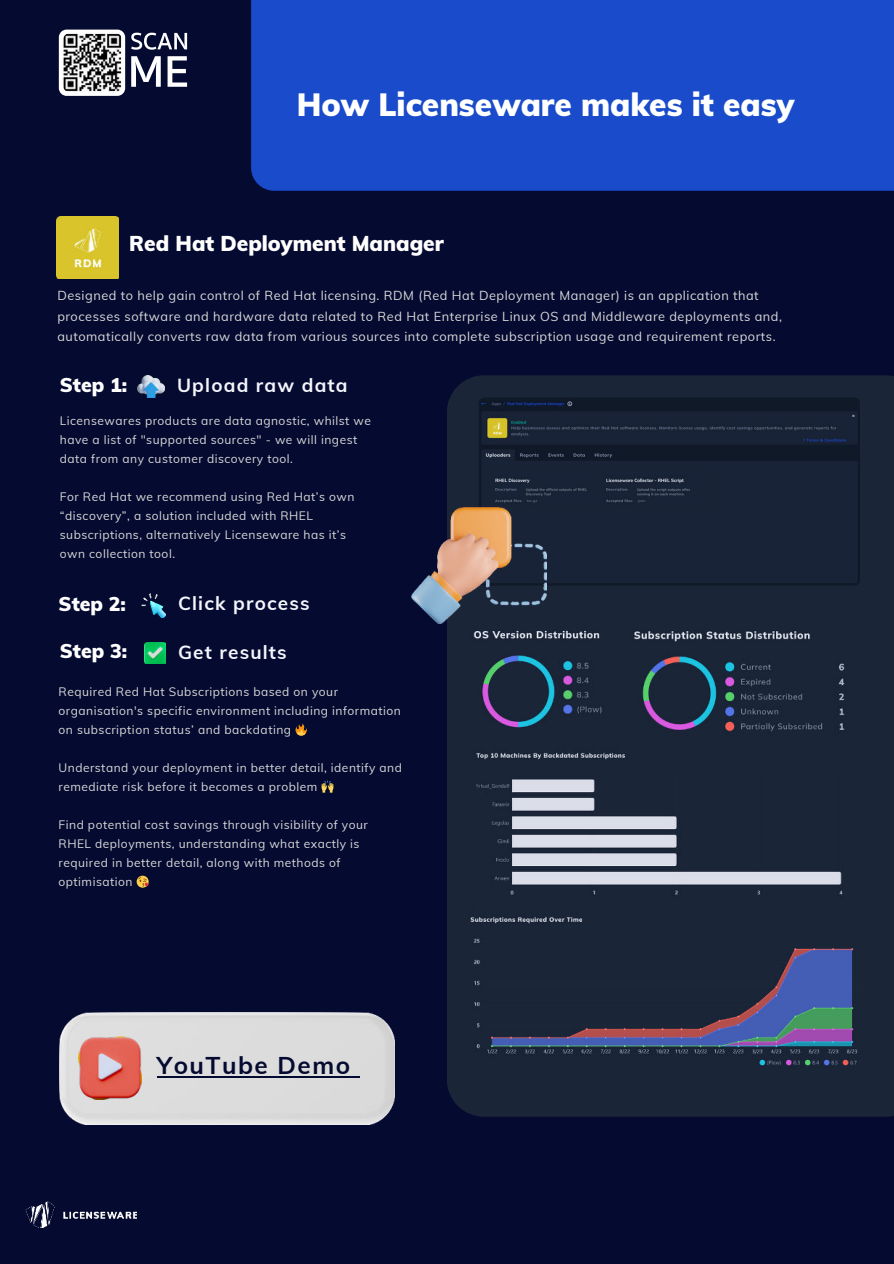
<style>
.page{position:relative;width:894px;height:1264px;background:#fff}
.page>*{position:absolute;margin:0;border:0;box-sizing:border-box;transform-origin:0 0}
.t1{font:900 31.5px "Muli";color:#fff}
.t2{font:700 24.3px "Mulish";letter-spacing:.06em;color:#050a30}
.t3{font:900 21px "Muli";color:#fff}
.t4{font:900 19.5px "Muli";color:#fff}
.t5{font:700 18.9px "Mulish";letter-spacing:.06em;color:#f4f6fc}
.t6{font:12.75px/20.2px "Muli";letter-spacing:.04em;color:#d9d9d9}
.t7{font:12px/19px "Muli";letter-spacing:.04em;color:#d9d9d9}
</style>
<div class="page">
<div style="left:0;top:0;width:893px;height:1263px;background:#050a30"></div>
<div style="left:447px;top:375px;width:446px;height:741px;background:#1b2538"></div>
<img style="left:478px;top:397px;width:381px;height:188px;border-radius:6px">
<div style="left:251px;top:0;width:642px;height:191px;background:#194bcb"></div>
<img style="left:25px;top:1201px;width:112px;height:25px">
<img style="left:411px;top:508px;width:135px;height:115px">
<img style="left:144px;top:642px;width:21px;height:21px">
<img style="left:142px;top:593px;width:23px;height:24px">
<img style="left:138px;top:375px;width:27px;height:23px">
<img style="left:60px;top:1012px;width:334px;height:111px">
<img style="left:78px;top:1036px;width:63px;height:63px">
<img style="left:56px;top:216px;width:62px;height:62px">
<img style="left:467px;top:906px;width:392px;height:169px">
<img style="left:473px;top:742px;width:381px;height:168px">
<img style="left:467px;top:613px;width:161px;height:129px">
<img style="left:628px;top:613px;width:231px;height:132px">
<hr style="left:157px;top:1075px;width:194px;height:2px;background:#050a30">
<svg style="left:351px;top:1075px;width:8px;height:2px"></svg>
<svg style="left:58px;top:29px;width:130px;height:67px"></svg>
<div style="left:59px;top:30px;width:66px;height:66px;background:#fff;border-radius:8px"></div>
<img style="left:62px;top:32px;width:61px;height:62px;border-radius:11px">
<h1 class="t1" style="left:296px;top:82px;width:499px">How Licenseware makes it easy</h1>
<h3 class="t3" style="left:129px;top:228px;width:316px">Red Hat Deployment Manager</h3>
<p class="t6" style="left:57px;top:285px;width:726px">Designed to help gain control of Red Hat licensing. RDM (Red Hat Deployment Manager) is an application that processes software and hardware data related to Red Hat Enterprise Linux OS and Middleware deployments and, automatically converts raw data from various sources into complete subscription usage and requirement reports.</p>
<h3 class="t4" style="left:60px;top:371px;width:69px">Step 1:</h3>
<h3 class="t5" style="left:177px;top:371px;width:172px">Upload raw data</h3>
<p class="t7" style="left:60px;top:410px;width:312px">Licensewares products are data agnostic, whilst we have a list of "supported sources" - we will ingest data from any customer discovery tool.</p>
<p class="t7" style="left:60px;top:486px;width:296px">For Red Hat we recommend using Red Hat’s own “discovery”, a solution included with RHEL subscriptions, alternatively Licenseware has it’s own collection tool.</p>
<h3 class="t4" style="left:59px;top:590px;width:69px">Step 2:</h3>
<h3 class="t5" style="left:178px;top:589px;width:133px">Click process</h3>
<h3 class="t4" style="left:60px;top:636px;width:69px">Step 3:</h3>
<h3 class="t5" style="left:178px;top:638px;width:110px">Get results</h3>
<p class="t7" style="left:59px;top:681px;width:344px">Required Red Hat Subscriptions based on your organisation's specific environment including information on subscription status’ and backdating</p>
<p class="t7" style="left:59px;top:757px;width:345px">Understand your deployment in better detail, identify and remediate risk before it becomes a problem</p>
<p class="t7" style="left:59px;top:814px;width:311px">Find potential cost savings through visibility of your RHEL deployments, understanding what exactly is required in better detail, along with methods of optimisation</p>
<h2 class="t2" style="left:157px;top:1047px;width:195px">YouTube Demo</h2>
</div>
